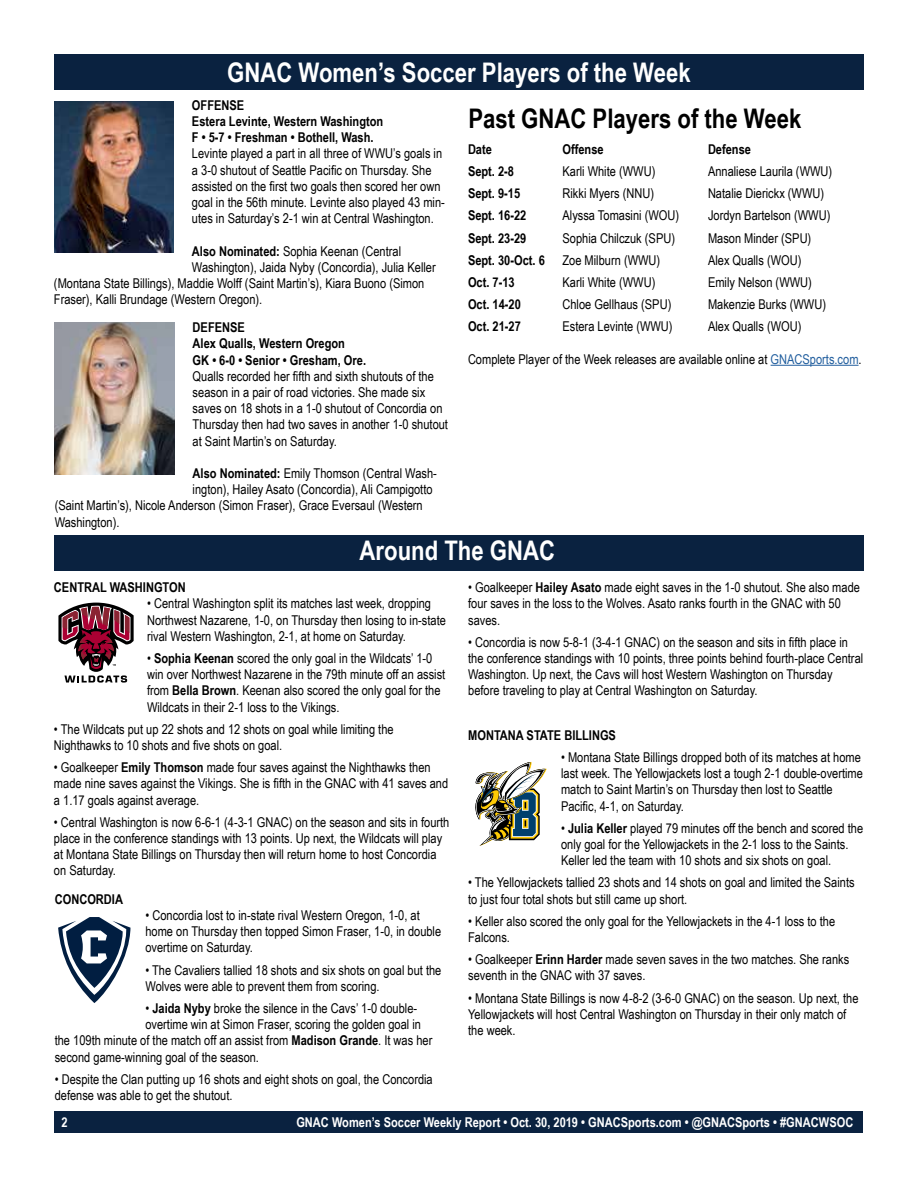
<style>
.page{position:relative;width:918px;height:1188px;background:#fff}
.page>*{position:absolute;margin:0;border:0;box-sizing:border-box;transform-origin:0 0}
.t1{font:700 27px "Arial Narrow";color:#fff}
.t2{font:700 27px "Arial Narrow";color:#000}
.t3{font:13.5px/16.2px "Arial Narrow";color:#000}
.t4{font:700 13.5px/16.2px "Arial Narrow";color:#000}
.t5{font:700 13.5px "Arial Narrow";color:#fff}
.s1{color:#215e9e}
.s2{font-weight:700}
</style>
<div class="page">
<div style="left:55px;top:1111px;width:808px;height:22px;background:#0a2240"></div>
<div style="left:54px;top:54px;width:810px;height:36px;background:#0a2240"></div>
<img style="left:54px;top:101px;width:120px;height:152px">
<img style="left:55px;top:322px;width:120px;height:152px">
<hr style="left:771px;top:365px;width:88px;height:1px;background:#215e9e">
<svg style="left:58px;top:602px;width:76px;height:81px"></svg>
<div style="left:54px;top:535px;width:810px;height:36px;background:#0a2240"></div>
<svg style="left:58px;top:917px;width:72px;height:86px"></svg>
<svg style="left:476px;top:762px;width:71px;height:84px"></svg>
<h1 class="t1" style="left:227px;top:52px;width:465px">GNAC Women’s Soccer Players of the Week</h1>
<h1 class="t2" style="left:468px;top:98px;width:335px">Past GNAC Players of the Week</h1>
<p class="t4" style="left:468px;top:140px;width:25px">Date</p>
<p class="t4" style="left:562px;top:140px;width:43px">Offense</p>
<p class="t4" style="left:708px;top:140px;width:45px">Defense</p>
<p class="t4" style="left:468px;top:163px;width:48px">Sept. 2-8</p>
<p class="t3" style="left:562px;top:163px;width:94px">Karli White (WWU)</p>
<p class="t3" style="left:708px;top:163px;width:126px">Annaliese Laurila (WWU)</p>
<p class="t4" style="left:468px;top:185px;width:54px">Sept. 9-15</p>
<p class="t3" style="left:562px;top:185px;width:93px">Rikki Myers (NNU)</p>
<p class="t3" style="left:708px;top:185px;width:118px">Natalie Dierickx (WWU)</p>
<p class="t4" style="left:468px;top:207px;width:60px">Sept. 16-22</p>
<p class="t3" style="left:562px;top:207px;width:118px">Alyssa Tomasini (WOU)</p>
<p class="t3" style="left:708px;top:207px;width:124px">Jordyn Bartelson (WWU)</p>
<p class="t4" style="left:468px;top:229px;width:60px">Sept. 23-29</p>
<p class="t3" style="left:562px;top:229px;width:114px">Sophia Chilczuk (SPU)</p>
<p class="t3" style="left:708px;top:229px;width:105px">Mason Minder (SPU)</p>
<p class="t4" style="left:468px;top:251px;width:78px">Sept. 30-Oct. 6</p>
<p class="t3" style="left:562px;top:251px;width:99px">Zoe Milburn (WWU)</p>
<p class="t3" style="left:708px;top:251px;width:95px">Alex Qualls (WOU)</p>
<p class="t4" style="left:468px;top:273px;width:48px">Oct. 7-13</p>
<p class="t3" style="left:562px;top:274px;width:94px">Karli White (WWU)</p>
<p class="t3" style="left:708px;top:274px;width:105px">Emily Nelson (WWU)</p>
<p class="t4" style="left:468px;top:296px;width:54px">Oct. 14-20</p>
<p class="t3" style="left:562px;top:296px;width:110px">Chloe Gellhaus (SPU)</p>
<p class="t3" style="left:708px;top:296px;width:120px">Makenzie Burks (WWU)</p>
<p class="t4" style="left:468px;top:318px;width:54px">Oct. 21-27</p>
<p class="t3" style="left:562px;top:318px;width:112px">Estera Levinte (WWU)</p>
<p class="t3" style="left:708px;top:318px;width:95px">Alex Qualls (WOU)</p>
<p class="t3" style="left:468px;top:350px;width:395px">Complete Player of the Week releases are available online at <span class="s1">GNACSports.com</span>.</p>
<p class="t4" style="left:192px;top:96px;width:193px">OFFENSE<br>Estera Levinte, Western Washington<br>F • 5-7 • Freshman • Bothell, Wash.</p>
<p class="t3" style="left:192px;top:145px;width:254px">Levinte played a part in all three of WWU’s goals in a 3-0 shutout of Seattle Pacific on Thursday. She assisted on the first two goals then scored her own goal in the 56th minute. Levinte also played 43 min&shy;utes in Saturday’s 2-1 win at Central Washington.</p>
<p class="t3" style="left:192px;top:242px;width:211px"><span class="s2">Also Nominated:</span> Sophia Keenan (Central</p>
<p class="t3" style="left:192px;top:258px;width:245px">Washington), Jaida Nyby (Concordia), Julia Keller</p>
<p class="t3" style="left:54px;top:275px;width:372px">(Montana State Billings), Maddie Wolff (Saint Martin’s), Kiara Buono (Simon</p>
<p class="t3" style="left:54px;top:291px;width:210px">Fraser), Kalli Brundage (Western Oregon).</p>
<p class="t4" style="left:193px;top:319px;width:175px">DEFENSE<br>Alex Qualls, Western Oregon<br>GK • 6-0 • Senior • Gresham, Ore.</p>
<p class="t3" style="left:193px;top:367px;width:257px">Qualls recorded her fifth and sixth shutouts of the season in a pair of road victories. She made six saves on 18 shots in a 1-0 shutout of Concordia on Thursday then had two saves in another 1-0 shutout at Saint Martin’s on Saturday.</p>
<p class="t3" style="left:193px;top:465px;width:246px"><span class="s2">Also Nominated:</span> Emily Thomson (Central Wash-</p>
<p class="t3" style="left:193px;top:481px;width:241px">ington), Hailey Asato (Concordia), Ali Campigotto</p>
<p class="t3" style="left:55px;top:497px;width:370px">(Saint Martin’s), Nicole Anderson (Simon Fraser), Grace Eversaul (Western</p>
<p class="t3" style="left:55px;top:513px;width:66px">Washington).</p>
<h1 class="t1" style="left:360px;top:530px;width:197px">Around The GNAC</h1>
<p class="t3" style="left:468px;top:579px;width:393px">• Goalkeeper <span class="s2">Hailey Asato</span> made eight saves in the 1-0 shutout. She also made four saves in the loss to the Wolves. Asato ranks fourth in the GNAC with 50 saves.</p>
<p class="t3" style="left:468px;top:633px;width:397px">• Concordia is now 5-8-1 (3-4-1 GNAC) on the season and sits in fifth place in the conference standings with 10 points, three points behind fourth-place Central Washington. Up next, the Cavs will host Western Washington on Thursday before traveling to play at Central Washington on Saturday.</p>
<p class="t4" style="left:468px;top:726px;width:149px">MONTANA STATE BILLINGS</p>
<p class="t3" style="left:561px;top:749px;width:303px">• Montana State Billings dropped both of its matches at home last week. The Yellowjackets lost a tough 2-1 double-overtime match to Saint Martin’s on Thursday then lost to Seattle Pacific, 4-1, on Saturday.</p>
<p class="t3" style="left:561px;top:819px;width:304px">• <span class="s2">Julia Keller</span> played 79 minutes off the bench and scored the only goal for the Yellowjackets in the 2-1 loss to the Saints.<br>Keller led the team with 10 shots and six shots on goal.</p>
<p class="t3" style="left:468px;top:874px;width:388px">• The Yellowjackets tallied 23 shots and 14 shots on goal and limited the Saints to just four total shots but still came up short.</p>
<p class="t3" style="left:468px;top:912px;width:368px">• Keller also scored the only goal for the Yellowjackets in the 4-1 loss to the<br>Falcons.</p>
<p class="t3" style="left:468px;top:951px;width:383px">• Goalkeeper <span class="s2">Erinn Harder</span> made seven saves in the two matches. She ranks seventh in the GNAC with 37 saves.</p>
<p class="t3" style="left:468px;top:989px;width:392px">• Montana State Billings is now 4-8-2 (3-6-0 GNAC) on the season. Up next, the<br>Yellowjackets will host Central Washington on Thursday in their only match of the week.</p>
<p class="t4" style="left:54px;top:579px;width:133px">CENTRAL WASHINGTON</p>
<p class="t3" style="left:147px;top:595px;width:300px">• Central Washington split its matches last week, dropping<br>Northwest Nazarene, 1-0, on Thursday then losing to in-state rival Western Washington, 2-1, at home on Saturday.</p>
<p class="t3" style="left:147px;top:650px;width:300px">• <span class="s2">Sophia Keenan</span> scored the only goal in the Wildcats’ 1-0 win over Northwest Nazarene in the 79th minute off an assist from <span class="s2">Bella Brown</span>. Keenan also scored the only goal for the Wildcats in their 2-1 loss to the Vikings.</p>
<p class="t3" style="left:54px;top:720px;width:341px">• The Wildcats put up 22 shots and 12 shots on goal while limiting the<br>Nighthawks to 10 shots and five shots on goal.</p>
<p class="t3" style="left:54px;top:759px;width:396px">• Goalkeeper <span class="s2">Emily Thomson</span> made four saves against the Nighthawks then made nine saves against the Vikings. She is fifth in the GNAC with 41 saves and a 1.17 goals against average.</p>
<p class="t3" style="left:54px;top:813px;width:397px">• Central Washington is now 6-6-1 (4-3-1 GNAC) on the season and sits in fourth place in the conference standings with 13 points. Up next, the Wildcats will play at Montana State Billings on Thursday then will return home to host Concordia on Saturday.</p>
<p class="t4" style="left:55px;top:890px;width:70px">CONCORDIA</p>
<p class="t3" style="left:145px;top:907px;width:297px">• Concordia lost to in-state rival Western Oregon, 1-0, at home on Thursday then topped Simon Fraser, 1-0, in double overtime on Saturday.</p>
<p class="t3" style="left:145px;top:961px;width:297px">• The Cavaliers tallied 18 shots and six shots on goal but the<br>Wolves were able to prevent them from scoring.</p>
<p class="t3" style="left:145px;top:1000px;width:273px">• <span class="s2">Jaida Nyby</span> broke the silence in the Cavs’ 1-0 double-</p>
<p class="t3" style="left:145px;top:1016px;width:277px">overtime win at Simon Fraser, scoring the golden goal in</p>
<p class="t3" style="left:55px;top:1032px;width:379px">the 109th minute of the match off an assist from <span class="s2">Madison Grande</span>. It was her</p>
<p class="t3" style="left:55px;top:1048px;width:206px">second game-winning goal of the season.</p>
<p class="t3" style="left:55px;top:1070px;width:380px">• Despite the Clan putting up 16 shots and eight shots on goal, the Concordia defense was able to get the shutout.</p>
<p class="t5" style="left:61px;top:1112px;width:8px">2</p>
<p class="t5" style="left:296px;top:1112px;width:559px">GNAC Women’s Soccer Weekly Report • Oct. 30, 2019 • GNACSports.com • @GNACSports • #GNACWSOC</p>
</div>
